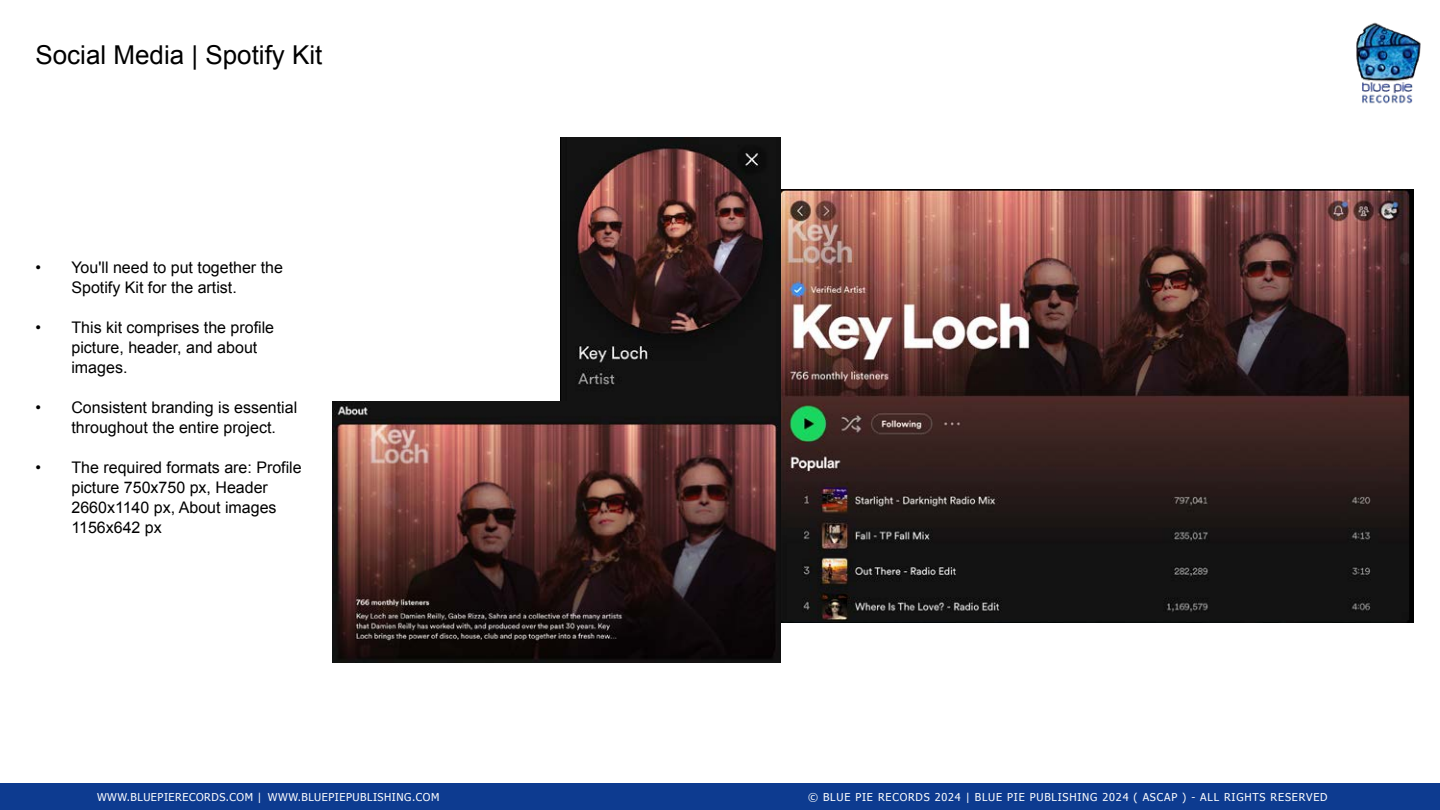
<style>
.page{position:relative;width:1440px;height:810px;background:#fff}
.page>*{position:absolute;margin:0;border:0;box-sizing:border-box;transform-origin:0 0}
.t1{font:26px "Arial";color:#000}
.t2{font:16px/20px "Arial";color:#000}
.t3{font:10.8px "Tahoma";letter-spacing:.075em;color:#fff}
.t4{font:10.8px "Tahoma";letter-spacing:.05em;color:#fff}
</style>
<div class="page">
<div style="left:0;top:784px;width:1440px;height:26px;background:#0d3b90"></div>
<img style="left:1356px;top:22px;width:65px;height:82px">
<img style="left:780px;top:190px;width:634px;height:432px">
<img style="left:561px;top:138px;width:219px;height:263px">
<img style="left:333px;top:401px;width:448px;height:261px">
<h1 class="t1" style="left:35px;top:37px;width:289px">Social Media | Spotify Kit</h1>
<p class="t2" style="left:71px;top:257px;width:213px;text-indent:-36px">• You'll need to put together the<br>Spotify Kit for the artist.</p>
<p class="t2" style="left:71px;top:317px;width:204px;text-indent:-36px">• This kit comprises the profile picture, header, and about images.</p>
<p class="t2" style="left:71px;top:397px;width:227px;text-indent:-36px">• Consistent branding is essential throughout the entire project.</p>
<p class="t2" style="left:71px;top:457px;width:232px;text-indent:-36px">• The required formats are: Profile picture 750x750 px, Header<br>2660x1140 px, About images<br>1156x642 px</p>
<p class="t4" style="left:97px;top:790px;width:344px">WWW.BLUEPIERECORDS.COM | WWW.BLUEPIEPUBLISHING.COM</p>
<p class="t3" style="left:808px;top:790px;width:521px">© BLUE PIE RECORDS 2024 | BLUE PIE PUBLISHING 2024 ( ASCAP ) - ALL RIGHTS RESERVED</p>
</div>
